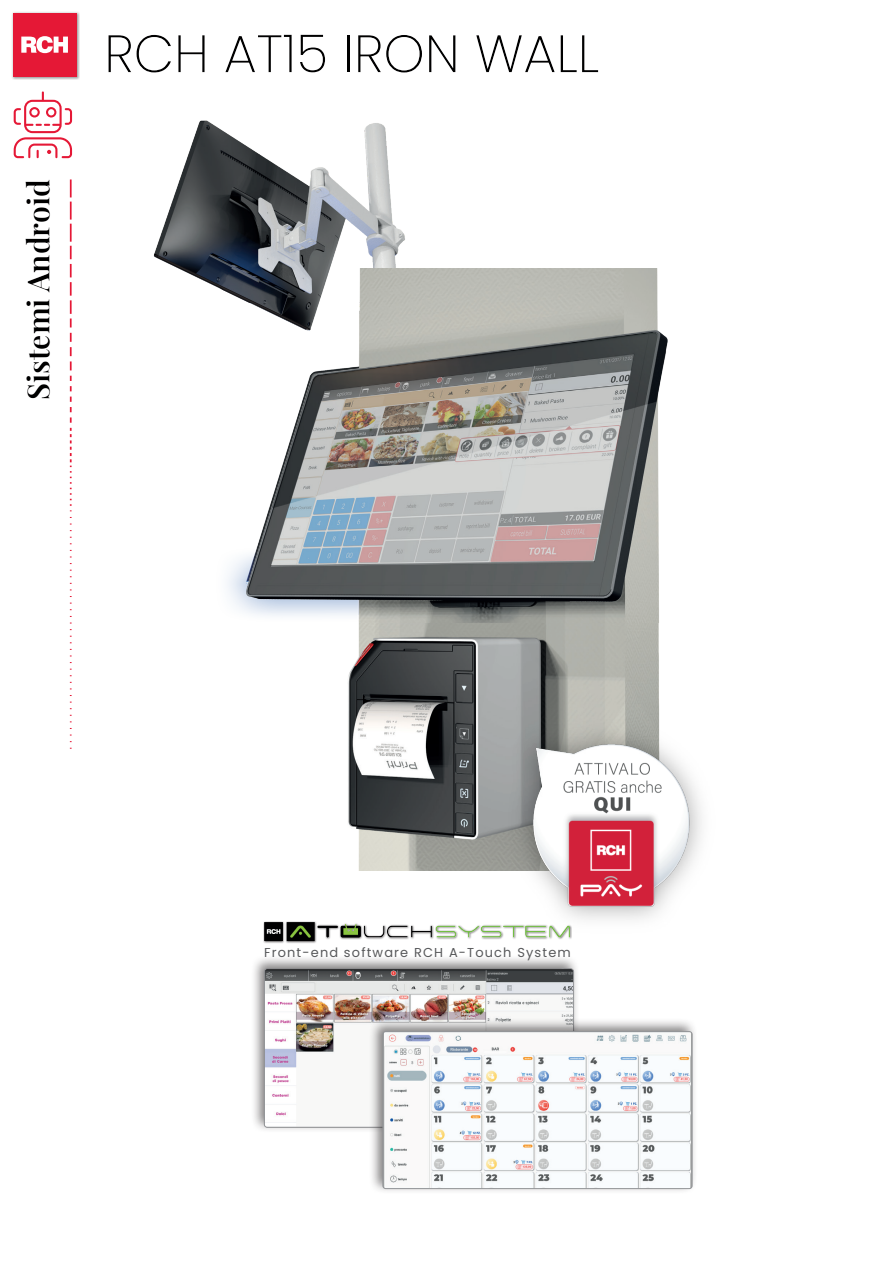
<style>
.page{position:relative;width:893px;height:1263px;background:#fff}
.page>*{position:absolute;margin:0;border:0;box-sizing:border-box;transform-origin:0 0}
.t1{font:200 52.5px "Poppins";color:#000001}
.t2{font:600 30px "Playfair Display";color:#000001}
.t3{font:12.9px "Poppins";letter-spacing:.09em;color:#57585a}
</style>
<div class="page">
<svg style="left:70px;top:179px;width:2px;height:89px"></svg>
<svg style="left:14px;top:91px;width:58px;height:67px"></svg>
<div style="left:11px;top:11px;width:69px;height:69px;background:#231f20;opacity:.45"></div>
<div style="left:13px;top:13px;width:64px;height:64px;background:#e51836"></div>
<svg style="left:21px;top:36px;width:47px;height:17px"></svg>
<div style="left:76px;top:17px;width:713px;height:87px;background:#231f20;opacity:.75"></div>
<img style="left:155px;top:120px;width:250px;height:148px">
<img style="left:348px;top:622px;width:311px;height:248px">
<img style="left:42px;top:268px;width:626px;height:354px">
<svg style="left:153px;top:252px;width:168px;height:88px"></svg>
<div style="left:250px;top:955px;width:329px;height:178px;background:#231f20;opacity:.56"></div>
<img style="left:264px;top:970px;width:308px;height:157px">
<div style="left:264px;top:968px;width:310px;height:159px;border:1px solid #939598;border-radius:3px"></div>
<div style="left:369px;top:1018px;width:329px;height:176px;background:#231f20;opacity:.56"></div>
<img style="left:383px;top:1031px;width:309px;height:156px">
<div style="left:383px;top:1031px;width:309px;height:158px;border:1px solid #939598;border-radius:3px"></div>
<div style="left:263px;top:921px;width:309px;height:22px;background:#231f20;opacity:.75"></div>
<img style="left:264px;top:922px;width:305px;height:19px">
<img style="left:499px;top:711px;width:203px;height:224px">
<h2 class="t2" style="left:15px;top:400px;width:222px;rotate:-90deg">Sistemi Android</h2>
<h1 class="t1" style="left:104px;top:23px;width:496px">RCH AT15 IRON WALL</h1>
<p class="t3" style="left:264px;top:945px;width:308px">Front-end software RCH A-Touch System</p>
</div>
